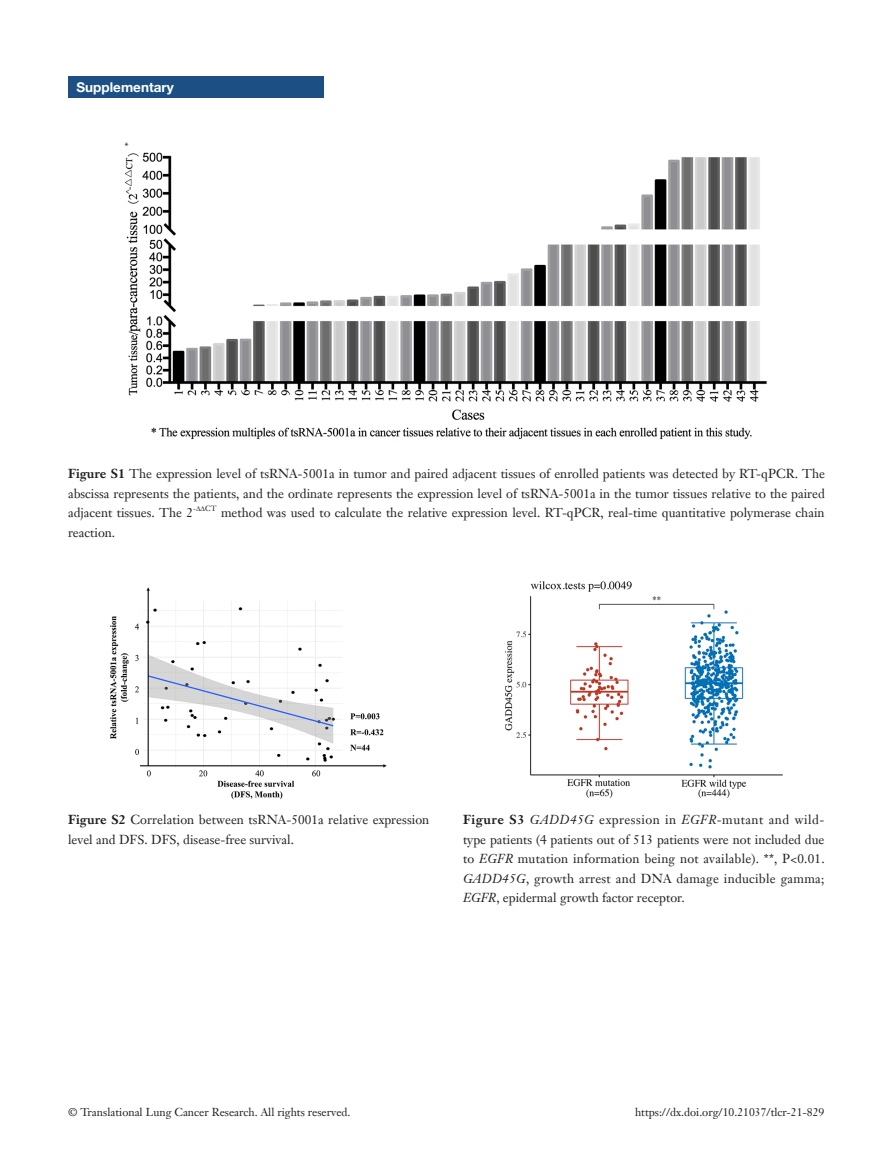
<style>
.page{position:relative;width:893px;height:1170px;background:#fff}
.page>*{position:absolute;margin:0;border:0;box-sizing:border-box;transform-origin:0 0}
.栏目{font:700 13.5px "Helvetica Neue LT Pro";color:#fff}
.t1{font:12.75px/19.5px "Janson Text LT";color:#231f20;text-align:justify}
.t2{font:11.25px "Janson Text LT";color:#231f20}
.t3{font:7.5px "Janson Text LT";color:#231f20}
.s1{font-weight:700}
.s2{font-family:"Times New Roman"}
.s3{font-style:italic}
</style>
<div class="page">
<img style="left:110px;top:587px;width:277px;height:213px">
<img style="left:505px;top:581px;width:277px;height:216px">
<img style="left:124px;top:142px;width:643px;height:298px">
<div style="left:68px;top:77px;width:255px;height:21px;background:#1c5085"></div>
<p class="栏目" style="left:77px;top:79px;width:99px">Supplementary</p>
<p class="t1" style="left:68px;top:464px;width:758px"><span class="s1">Figure S1</span> The expression level of tsRNA-5001a in tumor and paired adjacent tissues of enrolled patients was detected by RT-qPCR. The abscissa represents the patients, and the ordinate represents the expression level of tsRNA-5001a in the tumor tissues relative to the paired adjacent tissues. The 2</p>
<p class="t3" style="left:193px;top:504px;width:25px">-<span class="s2">∆∆</span>CT</p>
<p class="t1" style="left:221px;top:503px;width:605px">method was used to calculate the relative expression level. RT-qPCR, real-time quantitative polymerase chain</p>
<p class="t1" style="left:68px;top:522px;width:49px">reaction.</p>
<p class="t1" style="left:68px;top:809px;width:363px"><span class="s1">Figure S2</span> Correlation between tsRNA-5001a relative expression level and DFS. DFS, disease-free survival.</p>
<p class="t1" style="left:463px;top:809px;width:363px"><span class="s1">Figure S3</span> <span class="s3">GADD45G</span> expression in <span class="s3">EGFR</span>-mutant and wild&shy;type patients (4 patients out of 513 patients were not included due to <span class="s3">EGFR</span> mutation information being not available). **, P&lt;0.01.<br><span class="s3">GADD45G</span>, growth arrest and DNA damage inducible gamma; <span class="s3">EGFR</span>, epidermal growth factor receptor.</p>
<p class="t2" style="left:68px;top:1104px;width:284px">© Translational Lung Cancer Research. All rights reserved.</p>
<p class="t2" style="left:635px;top:1104px;width:191px">https://dx.doi.org/10.21037/tlcr-21-829</p>
</div>
